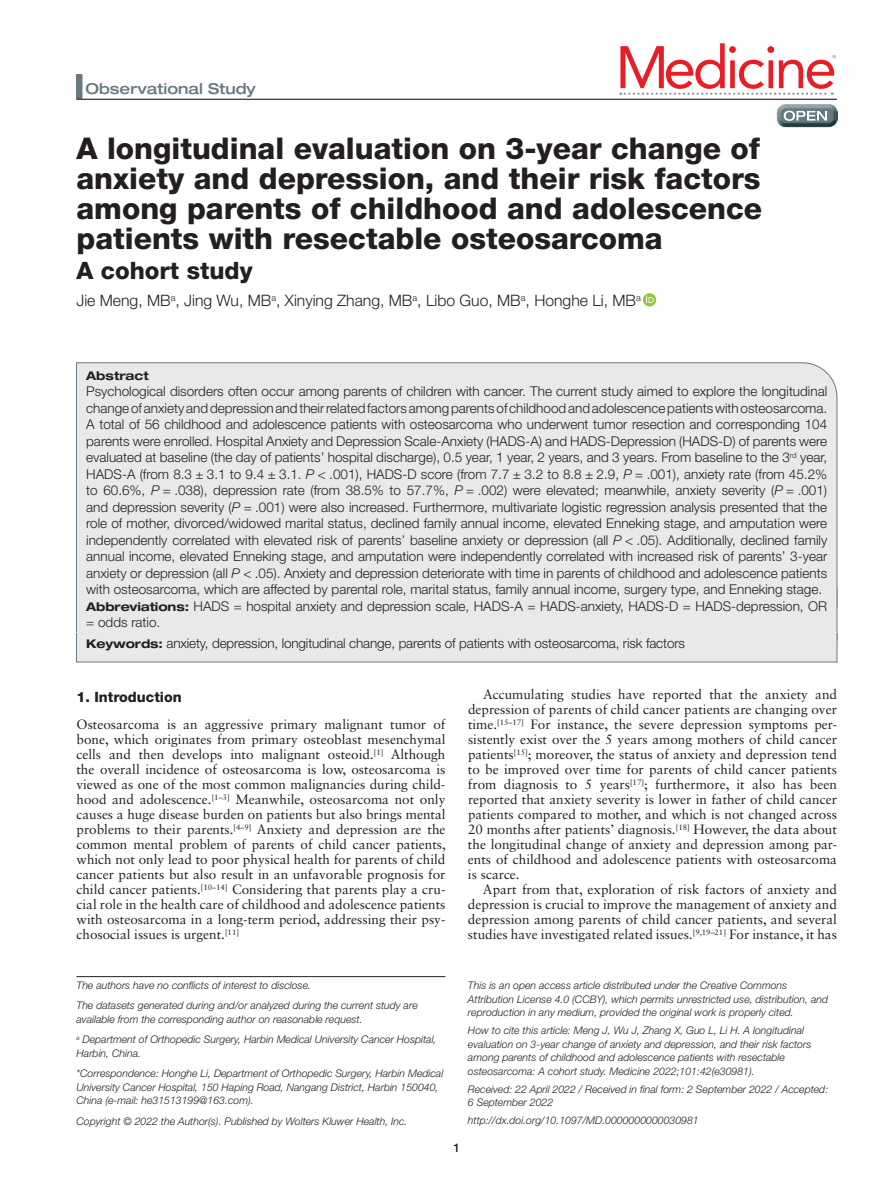
<style>
.page{position:relative;width:891px;height:1188px;background:#fff}
.page>*{position:absolute;margin:0;border:0;box-sizing:border-box;transform-origin:0 0}
.t1{font:59.4px "Avenir";letter-spacing:-.06em;color:#e71e24}
.t2{font:800 30px/30px "Helvetica Neue LT Std";color:#231f20;text-align:justify}
.t3{font:800 24px "Helvetica Neue LT Std";color:#231f20}
.t4{font:300 15.75px "Helvetica Neue LT Std";color:#231f20}
.t5{font:500 expanded 15px "Helvetica Neue LT Std";color:#667981}
.t6{font:800 14.25px "Helvetica Neue LT Std";color:#231f20}
.t7{font:13.5px/15px "Sabon LT Std";color:#231f20;text-align:justify}
.t8{font:300 13.5px/16.5px "Helvetica Neue LT Std";color:#231f20}
.t9{font:700 expanded 12px "Helvetica Neue LT Std";color:#231f20}
.t10{font:500 12px "Helvetica Neue LT Std";color:#231f20}
.t11{font:italic 300 10.5px/13.5px "Helvetica Neue LT Std";color:#231f20}
.t12{font:500 10.35px "Akzidenz Grotesk BE";color:#909295}
.s1{font-style:italic}
.s2{font-weight:700;font-stretch:expanded;font-size:12px}
</style>
<div class="page">
<div style="left:76px;top:74px;width:6px;height:25px;background:#677981"></div>
<hr style="left:76px;top:99px;width:761px;height:1px;background:#231f20">
<img style="left:776px;top:104px;width:61px;height:24px">
<svg style="left:784px;top:111px;width:43px;height:10px"></svg>
<svg style="left:620px;top:93px;width:213px;height:2px"></svg>
<div style="left:76px;top:362px;width:762px;height:246px;background:#e9e9e9"></div>
<div style="left:76px;top:588px;width:761px;height:54px;background:#e9e9e9"></div>
<div style="left:76px;top:633px;width:761px;height:29px;background:#e9e9e9"></div>
<div style="left:643px;top:293px;width:13px;height:13px;background:#93c73e;border-radius:50%"></div>
<svg style="left:646px;top:296px;width:8px;height:7px"></svg>
<hr style="left:76px;top:976px;width:370px;height:1px;background:#231f20">
<p class="t5" style="left:86px;top:80px;width:172px">Observational Study</p>
<h1 class="t1" style="left:615px;top:33px;width:223px">Medicine</h1>
<p class="t12" style="left:832px;top:52px;width:6px">®</p>
<h2 class="t2" style="left:76px;top:134px;width:687px">A longitudinal evaluation on 3-year change of anxiety and depression, and their risk factors among parents of childhood and adolescence patients with resectable osteosarcoma</h2>
<h3 class="t3" style="left:76px;top:257px;width:178px">A cohort study</h3>
<p class="t4" style="left:76px;top:291px;width:566px">Jie Meng, MB<sup>a</sup>, Jing Wu, MB<sup>a</sup>, Xinying Zhang, MB<sup>a</sup>, Libo Guo, MB<sup>a</sup>, Honghe Li, MB<sup>a</sup></p>
<p class="t9" style="left:86px;top:368px;width:64px">Abstract</p>
<p class="t8" style="left:86px;top:383px;width:743px">Psychological disorders often occur among parents of children with cancer. The current study aimed to explore the longitudinal change of anxiety and depression and their related factors among parents of childhood and adolescence patients with osteosarcoma.<br>A total of 56 childhood and adolescence patients with osteosarcoma who underwent tumor resection and corresponding 104 parents were enrolled. Hospital Anxiety and Depression Scale-Anxiety (HADS-A) and HADS-Depression (HADS-D) of parents were evaluated at baseline (the day of patients’ hospital discharge), 0.5 year, 1 year, 2 years, and 3 years. From baseline to the 3<sup>rd</sup> year, HADS-A (from 8.3 ± 3.1 to 9.4 ± 3.1. <span class="s1">P</span> &lt; .001), HADS-D score (from 7.7 ± 3.2 to 8.8 ± 2.9, <span class="s1">P</span> = .001), anxiety rate (from 45.2% to 60.6%, <span class="s1">P</span> = .038), depression rate (from 38.5% to 57.7%, <span class="s1">P</span> = .002) were elevated; meanwhile, anxiety severity (<span class="s1">P</span> = .001) and depression severity (<span class="s1">P</span> = .001) were also increased. Furthermore, multivariate logistic regression analysis presented that the role of mother, divorced/widowed marital status, declined family annual income, elevated Enneking stage, and amputation were independently correlated with elevated risk of parents’ baseline anxiety or depression (all <span class="s1">P</span> &lt; .05). Additionally, declined family annual income, elevated Enneking stage, and amputation were independently correlated with increased risk of parents’ 3-year anxiety or depression (all <span class="s1">P</span> &lt; .05). Anxiety and depression deteriorate with time in parents of childhood and adolescence patients with osteosarcoma, which are affected by parental role, marital status, family annual income, surgery type, and Enneking stage.<br><span class="s2">Abbreviations:</span> HADS = hospital anxiety and depression scale, HADS-A = HADS-anxiety, HADS-D = HADS-depression, OR = odds ratio.</p>
<p class="t8" style="left:86px;top:635px;width:600px"><span class="s2">Keywords:</span> anxiety, depression, longitudinal change, parents of patients with osteosarcoma, risk factors</p>
<p class="t6" style="left:76px;top:689px;width:107px">1. Introduction</p>
<p class="t7" style="left:76px;top:717px;width:371px">Osteosarcoma is an aggressive primary malignant tumor of bone, which originates from primary osteoblast mesenchymal cells and then develops into malignant osteoid.<sup>[1]</sup> Although the overall incidence of osteosarcoma is low, osteosarcoma is viewed as one of the most common malignancies during child&shy;hood and adolescence.<sup>[1–3]</sup> Meanwhile, osteosarcoma not only causes a huge disease burden on patients but also brings mental problems to their parents.<sup>[4–9]</sup> Anxiety and depression are the common mental problem of parents of child cancer patients, which not only lead to poor physical health for parents of child cancer patients but also result in an unfavorable prognosis for child cancer patients.<sup>[10–14]</sup> Considering that parents play a cru&shy;cial role in the health care of childhood and adolescence patients with osteosarcoma in a long-term period, addressing their psy&shy;chosocial issues is urgent.<sup>[11]</sup></p>
<p class="t7" style="left:468px;top:687px;width:371px;text-indent:15px">Accumulating studies have reported that the anxiety and depression of parents of child cancer patients are changing over time.<sup>[15–17]</sup> For instance, the severe depression symptoms per&shy;sistently exist over the 5 years among mothers of child cancer patients<sup>[15]</sup>; moreover, the status of anxiety and depression tend to be improved over time for parents of child cancer patients from diagnosis to 5 years<sup>[17]</sup>; furthermore, it also has been reported that anxiety severity is lower in father of child cancer patients compared to mother, and which is not changed across 20 months after patients’ diagnosis.<sup>[18]</sup> However, the data about the longitudinal change of anxiety and depression among par&shy;ents of childhood and adolescence patients with osteosarcoma is scarce.</p>
<p class="t7" style="left:468px;top:882px;width:371px;text-indent:15px">Apart from that, exploration of risk factors of anxiety and depression is crucial to improve the management of anxiety and depression among parents of child cancer patients, and several studies have investigated related issues.<sup>[9,19–21]</sup> For instance, it has</p>
<p class="t11" style="left:76px;top:975px;width:343px;line-height:20.4px">The authors have no conflicts of interest to disclose.<br>The datasets generated during and/or analyzed during the current study are</p>
<p class="t11" style="left:76px;top:1009px;width:362px;line-height:20.4px">available from the corresponding author on reasonable request.<br><sup>a</sup> Department of Orthopedic Surgery, Harbin Medical University Cancer Hospital,</p>
<p class="t11" style="left:76px;top:1043px;width:368px;line-height:20.4px">Harbin, China.<br>*Correspondence: Honghe Li, Department of Orthopedic Surgery, Harbin Medical</p>
<p class="t11" style="left:76px;top:1080px;width:363px">University Cancer Hospital, 150 Haping Road, Nangang District, Harbin 150040,<br>China (e-mail: he31513199@163.com).</p>
<p class="t11" style="left:76px;top:1114px;width:333px">Copyright © 2022 the Author(s). Published by Wolters Kluwer Health, Inc.</p>
<p class="t10" style="left:453px;top:1140px;width:8px">1</p>
<p class="t11" style="left:468px;top:978px;width:362px">This is an open access article distributed under the Creative Commons<br>Attribution License 4.0 (CCBY), which permits unrestricted use, distribution, and reproduction in any medium, provided the original work is properly cited.</p>
<p class="t11" style="left:468px;top:1023px;width:345px">How to cite this article: Meng J, Wu J, Zhang X, Guo L, Li H. A longitudinal evaluation on 3-year change of anxiety and depression, and their risk factors among parents of childhood and adolescence patients with resectable osteosarcoma: A cohort study. Medicine 2022;101:42(e30981).</p>
<p class="t11" style="left:468px;top:1082px;width:362px">Received: 22 April 2022 / Received in final form: 2 September 2022 / Accepted:<br>6 September 2022</p>
<p class="t11" style="left:468px;top:1113px;width:232px">http://dx.doi.org/10.1097/MD.0000000000030981</p>
</div>
